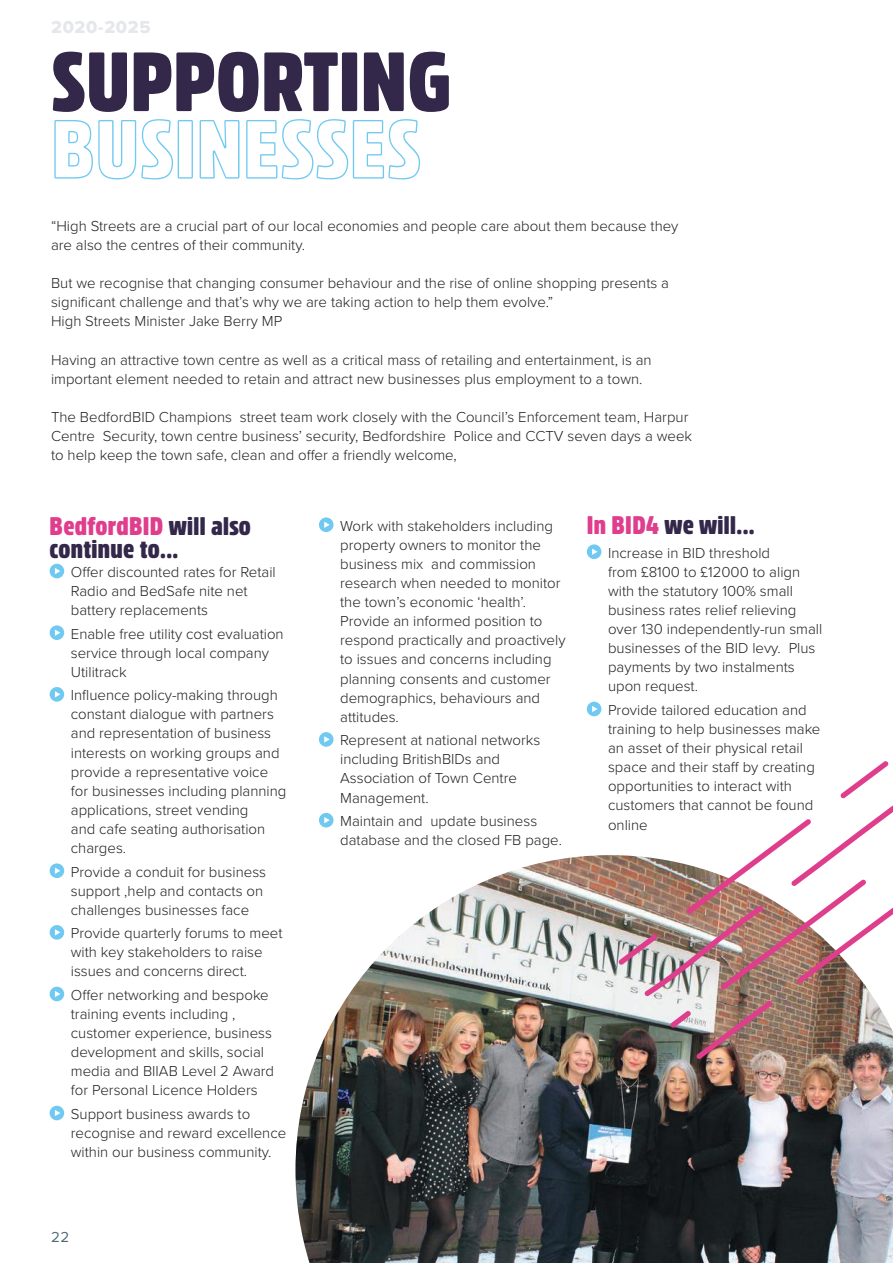
<style>
.page{position:relative;width:893px;height:1263px;background:#fff}
.page>*{position:absolute;margin:0;border:0;box-sizing:border-box;transform-origin:0 0}
.t1{font:900 83.7px "Rockeby Cd";color:#33274a}
.t2{font:83.7px "Rockeby Cd Ot";color:#6fc9f1}
.t3{font:900 25.5px/22.5px "Rockeby Cd";letter-spacing:.015em;color:#33274a}
.t4{font:18px "Proxima Nova Extrabld";letter-spacing:.04em;color:#e5e7eb}
.t5{font:300 15px/19.2px "Proxima Nova";color:#241f1f}
.t6{font:15px "Proxima Nova";color:#506b76}
.s1{color:#df3e8d}
</style>
<div class="page">
<svg style="left:50px;top:564px;width:14px;height:14px"></svg>
<svg style="left:50px;top:625px;width:14px;height:15px"></svg>
<svg style="left:50px;top:687px;width:14px;height:15px"></svg>
<svg style="left:50px;top:863px;width:14px;height:15px"></svg>
<svg style="left:50px;top:925px;width:14px;height:15px"></svg>
<svg style="left:50px;top:987px;width:14px;height:14px"></svg>
<svg style="left:50px;top:1106px;width:14px;height:14px"></svg>
<svg style="left:319px;top:517px;width:14px;height:15px"></svg>
<svg style="left:319px;top:732px;width:14px;height:15px"></svg>
<svg style="left:319px;top:813px;width:14px;height:14px"></svg>
<svg style="left:587px;top:544px;width:14px;height:15px"></svg>
<svg style="left:587px;top:702px;width:14px;height:14px"></svg>
<img style="left:295px;top:855px;width:598px;height:408px">
<img style="left:618px;top:761px;width:275px;height:298px">
<p class="t4" style="left:51px;top:17px;width:101px">2020-2025</p>
<h1 class="t1" style="left:51px;top:31px;width:402px">SUPPORTING</h1>
<h1 class="t2" style="left:51px;top:98px;width:372px">BUSINESSES</h1>
<p class="t5" style="left:51px;top:216px;width:629px">“High Streets are a crucial part of our local economies and people care about them because they are also the centres of their community.</p>
<p class="t5" style="left:51px;top:274px;width:620px">But we recognise that changing consumer behaviour and the rise of online shopping presents a significant challenge and that’s why we are taking action to help them evolve.”<br>High Streets Minister Jake Berry MP</p>
<p class="t5" style="left:51px;top:350px;width:602px">Having an attractive town centre as well as a critical mass of retailing and entertainment, is an important element needed to retain and attract new businesses plus employment to a town.</p>
<p class="t5" style="left:51px;top:408px;width:643px">The BedfordBID Champions street team work closely with the Council’s Enforcement team, Harpur<br>Centre Security, town centre business’ security, Bedfordshire Police and CCTV seven days a week to help keep the town safe, clean and offer a friendly welcome,</p>
<h2 class="t3" style="left:50px;top:518px;width:203px"><span class="s1">BedfordBID</span> will also continue to...</h2>
<p class="t5" style="left:71px;top:562px;width:206px">Offer discounted rates for Retail<br>Radio and BedSafe nite net battery replacements</p>
<p class="t5" style="left:71px;top:624px;width:214px">Enable free utility cost evaluation service through local company<br>Utilitrack</p>
<p class="t5" style="left:71px;top:686px;width:217px">Influence policy-making through constant dialogue with partners and representation of business interests on working groups and provide a representative voice for businesses including planning applications, street vending<br>and cafe seating authorisation charges.</p>
<p class="t5" style="left:71px;top:862px;width:197px">Provide a conduit for business support ,help and contacts on challenges businesses face</p>
<p class="t5" style="left:71px;top:924px;width:213px">Provide quarterly forums to meet with key stakeholders to raise issues and concerns direct.</p>
<p class="t5" style="left:71px;top:985px;width:205px">Offer networking and bespoke training events including , customer experience, business development and skills, social media and BIIAB Level 2 Award for Personal Licence Holders</p>
<p class="t5" style="left:71px;top:1104px;width:217px">Support business awards to recognise and reward excellence within our business community.</p>
<p class="t6" style="left:51px;top:1228px;width:20px">22</p>
<p class="t5" style="left:340px;top:516px;width:227px">Work with stakeholders including property owners to monitor the business mix and commission research when needed to monitor the town’s economic ‘health’.<br>Provide an informed position to respond practically and proactively to issues and concerns including planning consents and customer demographics, behaviours and attitudes.</p>
<p class="t5" style="left:340px;top:731px;width:202px">Represent at national networks including BritishBIDs and<br>Association of Town Centre<br>Management.</p>
<p class="t5" style="left:340px;top:812px;width:223px">Maintain and update business database and the closed FB page.</p>
<h2 class="t3" style="left:587px;top:517px;width:169px"><span class="s1">In BID4</span> we will...</h2>
<p class="t5" style="left:608px;top:543px;width:216px">Increase in BID threshold<br>from £8100 to £12000 to align with the statutory 100% small business rates relief relieving over 130 independently-run small businesses of the BID levy. Plus payments by two instalments upon request.</p>
<p class="t5" style="left:608px;top:700px;width:214px">Provide tailored education and training to help businesses make an asset of their physical retail space and their staff by creating opportunities to interact with customers that cannot be found online</p>
</div>
